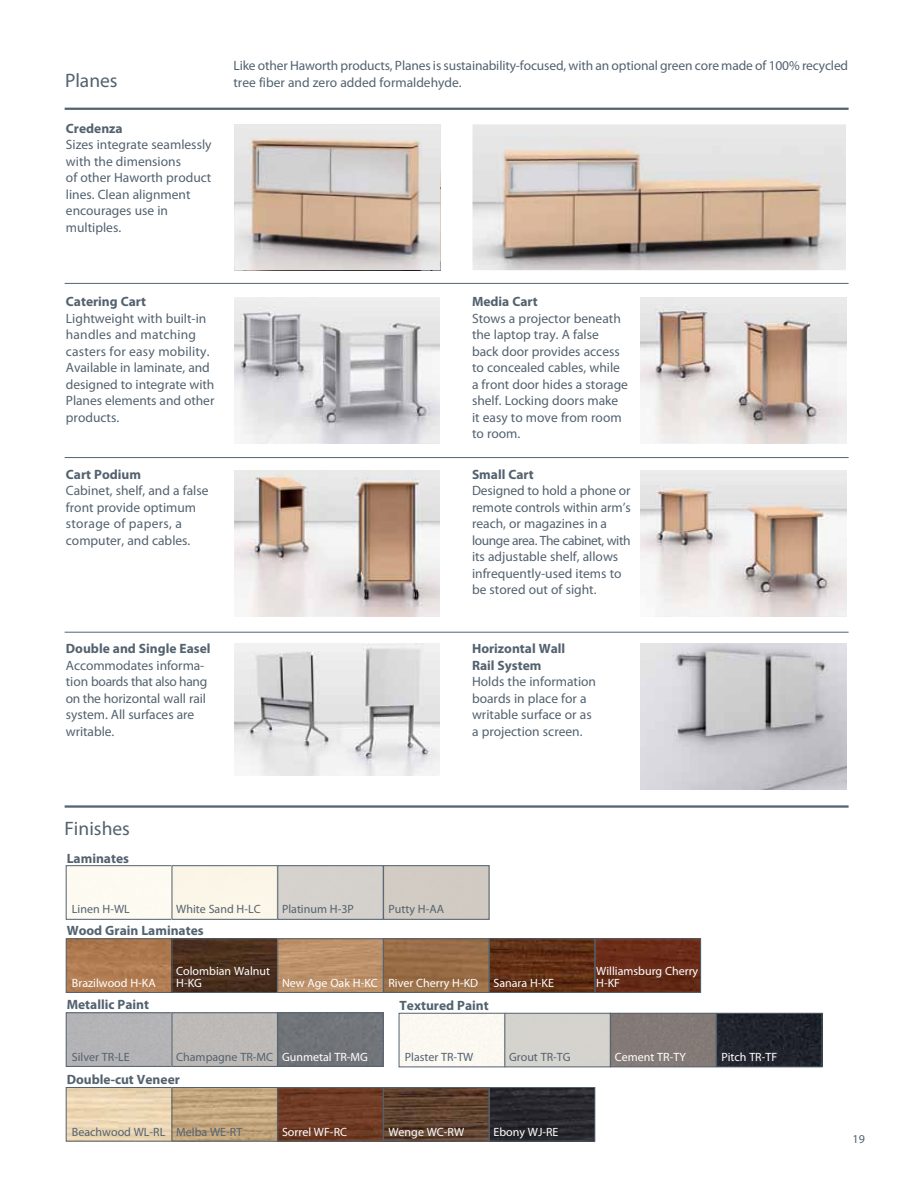
<style>
.page{position:relative;width:918px;height:1188px;background:#fff}
.page>*{position:absolute;margin:0;border:0;box-sizing:border-box;transform-origin:0 0}
.t1{font:19.5px "Myriad Pro";color:#53626f}
.t2{font:13.5px/16.5px "Myriad Pro";color:#53626f}
.t3{font:700 13.5px/16.5px "Myriad Pro";color:#53626f}
.t4{font:12px/12px "Myriad Pro";color:#fff}
.t5{font:12px "Myriad Pro";color:#53626f}
.s1{color:#fff}
</style>
<div class="page">
<img style="left:234px;top:124px;width:206px;height:146px">
<img style="left:472px;top:124px;width:374px;height:146px">
<img style="left:234px;top:298px;width:206px;height:146px">
<img style="left:234px;top:471px;width:206px;height:145px">
<div style="left:234px;top:630px;width:206px;height:146px;background:linear-gradient(to right,#fff,#fff)"></div>
<img style="left:234px;top:644px;width:206px;height:132px">
<img style="left:640px;top:298px;width:206px;height:146px">
<img style="left:640px;top:471px;width:206px;height:145px">
<img style="left:640px;top:644px;width:206px;height:145px">
<hr style="left:65px;top:283px;width:784px;height:1px;background:#53626f">
<hr style="left:65px;top:108px;width:784px;height:2px;background:#53626f">
<hr style="left:65px;top:457px;width:784px;height:1px;background:#53626f">
<hr style="left:65px;top:632px;width:784px;height:1px;background:#53626f">
<hr style="left:65px;top:805px;width:784px;height:3px;background:#53626f">
<div style="left:399px;top:1013px;width:106px;height:54px;border:1px solid #53626f"></div>
<div style="left:505px;top:1013px;width:105px;height:54px;background:#d5d3cd"></div>
<div style="left:505px;top:1013px;width:105px;height:54px;border:1px solid #53626f"></div>
<div style="left:611px;top:1013px;width:105px;height:54px;background:#837a76"></div>
<div style="left:610px;top:1013px;width:106px;height:54px;border:1px solid #53626f"></div>
<div style="left:717px;top:1013px;width:105px;height:54px;background:#20232c"></div>
<div style="left:716px;top:1013px;width:106px;height:54px;border:1px solid #53626f"></div>
<div style="left:66px;top:1087px;width:106px;height:54px;border:1px solid #53626f"></div>
<img style="left:68px;top:941px;width:102px;height:50px">
<div style="left:66px;top:939px;width:106px;height:54px;border:1px solid #53626f"></div>
<svg style="left:174px;top:1089px;width:102px;height:50px;background:#c2a57d"></svg>
<div style="left:172px;top:1087px;width:106px;height:54px;border:1px solid #53626f"></div>
<svg style="left:174px;top:941px;width:102px;height:50px;background:#4a2e1d"></svg>
<div style="left:172px;top:939px;width:106px;height:54px;border:1px solid #53626f"></div>
<svg style="left:280px;top:1089px;width:101px;height:50px;background:#6e3a24"></svg>
<div style="left:278px;top:1087px;width:105px;height:54px;border:1px solid #53626f"></div>
<div style="left:278px;top:939px;width:105px;height:53px;background:#bd926a"></div>
<div style="left:278px;top:939px;width:105px;height:54px;border:1px solid #53626f"></div>
<svg style="left:385px;top:1089px;width:102px;height:50px;background:#5c402e"></svg>
<div style="left:383px;top:1087px;width:106px;height:54px;border:1px solid #53626f"></div>
<div style="left:384px;top:939px;width:105px;height:53px;background:#996e48"></div>
<div style="left:383px;top:939px;width:106px;height:54px;border:1px solid #53626f"></div>
<svg style="left:491px;top:1089px;width:102px;height:50px;background:#28272d"></svg>
<div style="left:489px;top:1087px;width:106px;height:54px;border:1px solid #53626f"></div>
<svg style="left:491px;top:941px;width:102px;height:50px;background:#5f2e14"></svg>
<div style="left:489px;top:939px;width:106px;height:54px;border:1px solid #53626f"></div>
<div style="left:595px;top:939px;width:106px;height:53px;background:#682b18"></div>
<div style="left:595px;top:939px;width:106px;height:54px;border:1px solid #53626f"></div>
<div style="left:66px;top:866px;width:106px;height:54px;border:1px solid #53626f"></div>
<div style="left:172px;top:866px;width:105px;height:53px;background:#fbf6e8"></div>
<div style="left:172px;top:866px;width:106px;height:54px;border:1px solid #53626f"></div>
<div style="left:278px;top:866px;width:105px;height:53px;background:#d5d1cd"></div>
<div style="left:278px;top:866px;width:105px;height:54px;border:1px solid #53626f"></div>
<div style="left:384px;top:866px;width:105px;height:53px;background:#d1cbc3"></div>
<div style="left:383px;top:866px;width:106px;height:54px;border:1px solid #53626f"></div>
<div style="left:66px;top:1013px;width:106px;height:54px;border:1px solid #53626f"></div>
<div style="left:172px;top:1013px;width:105px;height:53px;background:#bdb9b6"></div>
<div style="left:172px;top:1013px;width:106px;height:54px;border:1px solid #53626f"></div>
<div style="left:278px;top:1013px;width:105px;height:53px;background:#717479"></div>
<div style="left:278px;top:1013px;width:105px;height:54px;border:1px solid #53626f"></div>
<h1 class="t1" style="left:65px;top:68px;width:54px">Planes</h1>
<p class="t3" style="left:66px;top:119px;width:58px">Credenza</p>
<p class="t2" style="left:66px;top:136px;width:147px">Sizes integrate seamlessly with the dimensions<br>of other Haworth product lines. Clean alignment encourages use in multiples.</p>
<p class="t2" style="left:233px;top:57px;width:616px">Like other Haworth products, Planes is sustainability-focused, with an optional green core made of 100% recycled tree fiber and zero added formaldehyde.</p>
<p class="t3" style="left:66px;top:293px;width:82px">Catering Cart</p>
<p class="t2" style="left:66px;top:310px;width:150px">Lightweight with built-in handles and matching casters for easy mobility.<br>Available in laminate, and designed to integrate with<br>Planes elements and other products.</p>
<p class="t3" style="left:66px;top:465px;width:77px">Cart Podium</p>
<p class="t2" style="left:66px;top:482px;width:144px">Cabinet, shelf, and a false front provide optimum storage of papers, a computer, and cables.</p>
<p class="t3" style="left:66px;top:640px;width:146px">Double and Single Easel</p>
<p class="t2" style="left:66px;top:657px;width:143px">Accommodates informa&shy;tion boards that also hang on the horizontal wall rail system. All surfaces are writable.</p>
<p class="t3" style="left:472px;top:293px;width:67px">Media Cart</p>
<p class="t2" style="left:472px;top:310px;width:158px">Stows a projector beneath the laptop tray. A false back door provides access to concealed cables, while a front door hides a storage shelf. Locking doors make it easy to move from room to room.</p>
<p class="t3" style="left:472px;top:465px;width:63px">Small Cart</p>
<p class="t2" style="left:472px;top:482px;width:160px">Designed to hold a phone or remote controls within arm’s reach, or magazines in a lounge area. The cabinet, with its adjustable shelf, allows infrequently-used items to be stored out of sight.</p>
<p class="t3" style="left:472px;top:640px;width:95px">Horizontal Wall<br>Rail System</p>
<p class="t2" style="left:472px;top:673px;width:126px">Holds the information boards in place for a writable surface or as a projection screen.</p>
<h1 class="t1" style="left:64px;top:816px;width:67px">Finishes</h1>
<p class="t3" style="left:67px;top:850px;width:64px">Laminates</p>
<p class="t5" style="left:72px;top:902px;width:59px">Linen H-WL</p>
<p class="t5" style="left:176px;top:902px;width:86px">White Sand H-LC</p>
<p class="t5" style="left:282px;top:902px;width:73px">Platinum H-3P</p>
<p class="t5" style="left:389px;top:902px;width:57px">Putty H-AA</p>
<p class="t3" style="left:67px;top:922px;width:138px">Wood Grain Laminates</p>
<p class="t4" style="left:72px;top:977px;width:85px">Brazilwood H-KA</p>
<p class="t4" style="left:176px;top:965px;width:95px">Colombian Walnut<br>H-KG</p>
<p class="t4" style="left:282px;top:977px;width:97px">New Age Oak H-KC</p>
<p class="t4" style="left:388px;top:977px;width:91px">River Cherry H-KD</p>
<p class="t4" style="left:494px;top:977px;width:62px">Sanara H-KE</p>
<p class="t4" style="left:596px;top:965px;width:103px">Williamsburg Cherry<br>H-KF</p>
<p class="t3" style="left:67px;top:996px;width:84px">Metallic Paint</p>
<p class="t3" style="left:400px;top:997px;width:91px">Textured Paint</p>
<p class="t5" style="left:72px;top:1049px;width:59px">Silver TR-LE</p>
<p class="t5" style="left:176px;top:1049px;width:193px">Champagne TR-MC <span class="s1">Gunmetal TR-MG</span></p>
<p class="t5" style="left:405px;top:1050px;width:70px">Plaster TR-TW</p>
<p class="t5" style="left:509px;top:1050px;width:63px">Grout TR-TG</p>
<p class="t4" style="left:615px;top:1051px;width:72px">Cement TR-TY</p>
<p class="t4" style="left:721px;top:1051px;width:57px">Pitch TR-TF</p>
<p class="t3" style="left:67px;top:1071px;width:115px">Double-cut Veneer</p>
<p class="t5" style="left:72px;top:1124px;width:95px">Beachwood WL-RL</p>
<p class="t5" style="left:176px;top:1124px;width:68px">Melba WE-RT</p>
<p class="t4" style="left:282px;top:1125px;width:67px">Sorrel WF-RC</p>
<p class="t4" style="left:388px;top:1125px;width:77px">Wenge WC-RW</p>
<p class="t4" style="left:494px;top:1125px;width:67px">Ebony WJ-RE</p>
<p class="t5" style="left:853px;top:1132px;width:14px">19</p>
</div>
